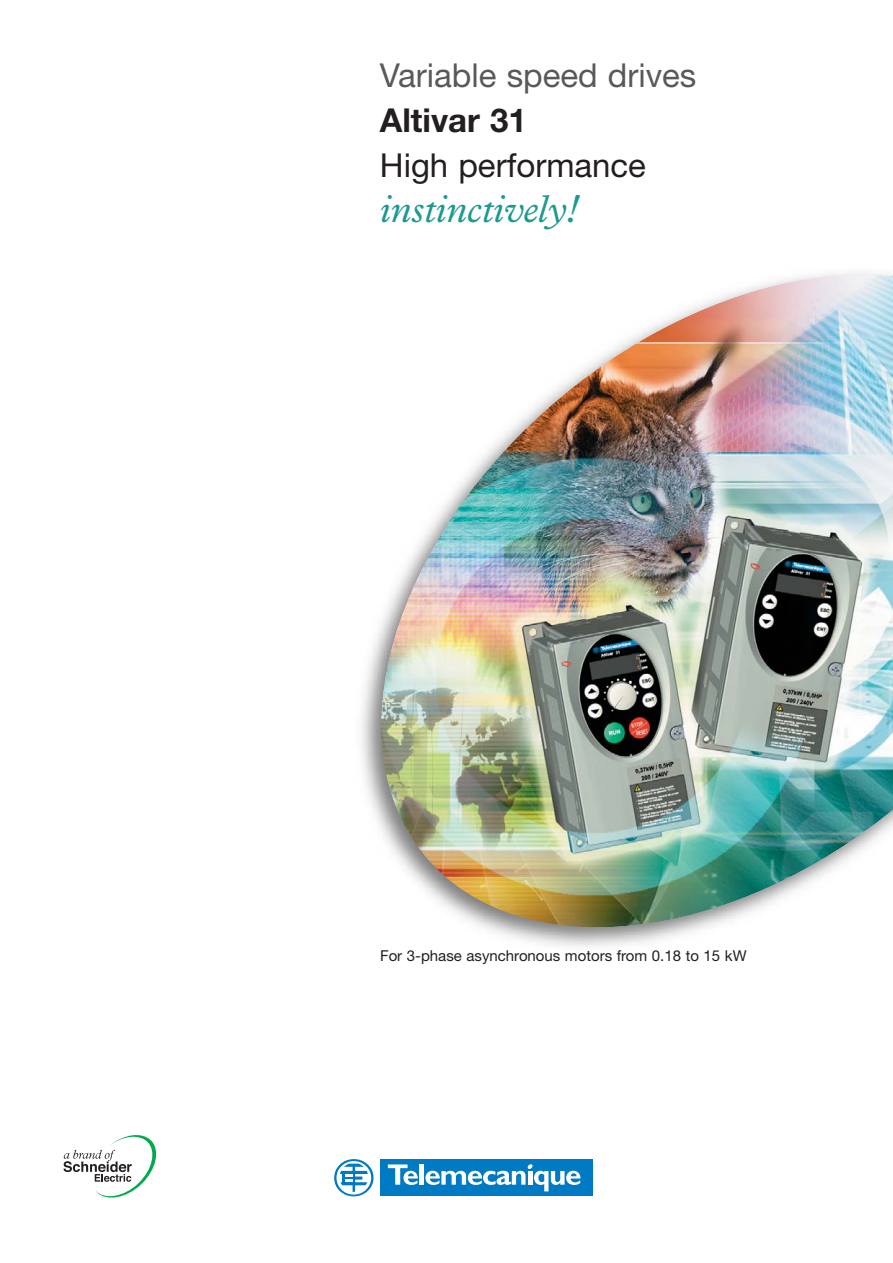
<style>
.page{position:relative;width:893px;height:1263px;background:#fff}
.page>*{position:absolute;margin:0;border:0;box-sizing:border-box;transform-origin:0 0}
.t1{font:italic 39px "Plantin";color:#1d998f}
.t2{font:33px "Helvetica Neue";color:#58595b}
.t3{font:33px "Helvetica Neue";color:#231f20}
.t4{font:700 33px "Helvetica Neue";color:#231f20}
.t5{font:15px "Helvetica Neue";color:#231f20}
</style>
<div class="page">
<img style="left:361px;top:273px;width:527px;height:673px">
<img style="left:379px;top:275px;width:514px;height:654px">
<svg style="left:334px;top:1159px;width:39px;height:37px"></svg>
<div style="left:380px;top:1160px;width:213px;height:36px;background:#007ac2"></div>
<svg style="left:388px;top:1164px;width:30px;height:21px"></svg>
<div style="left:419px;top:1164px;width:5px;height:21px;background:#fff"></div>
<svg style="left:425px;top:1164px;width:156px;height:27px"></svg>
<svg style="left:63px;top:1135px;width:94px;height:63px"></svg>
<h2 class="t2" style="left:380px;top:64px;width:318px">Variable speed drives</h2>
<h2 class="t4" style="left:380px;top:109px;width:148px">Altivar 31</h2>
<h2 class="t3" style="left:380px;top:154px;width:268px">High performance</h2>
<h1 class="t1" style="left:380px;top:195px;width:200px">instinctively!</h1>
<p class="t5" style="left:380px;top:950px;width:368px">For 3-phase asynchronous motors from 0.18 to 15 kW</p>
</div>
